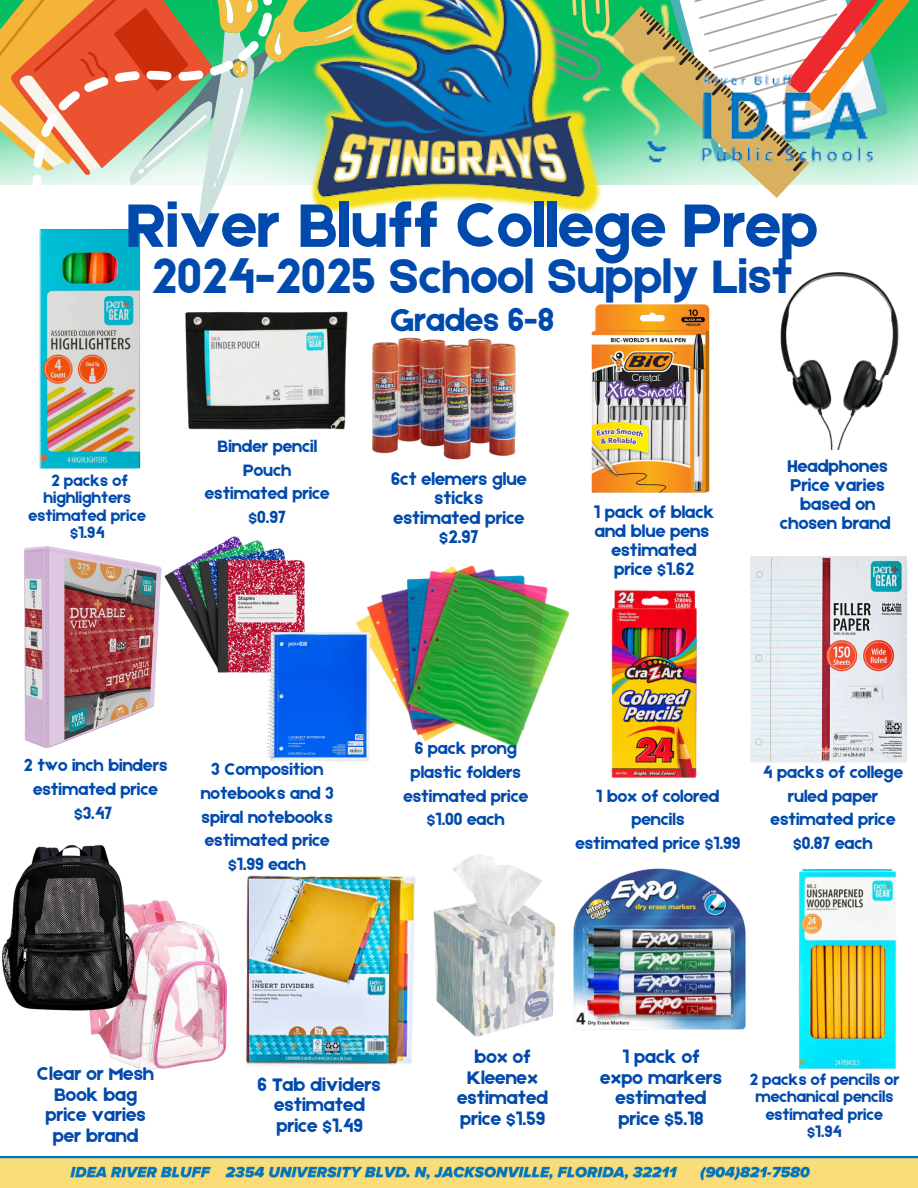
<style>
.page{position:relative;width:918px;height:1188px;background:#fff}
.page>*{position:absolute;margin:0;border:0;box-sizing:border-box;transform-origin:0 0}
.t1{font:65.1px "Etna";color:#004aad}
.t2{font:49.95px "Etna";color:#004aad}
.t3{font:33.45px "Etna";color:#004aad}
.t4{font:19.35px/20.5px "Etna";color:#004aad;text-align:center}
.t5{font:18.45px/19.5px "Etna";color:#004aad;text-align:center}
.t6{font:18px/19.2px "Etna";color:#004aad;text-align:center}
.t7{font:17.55px/23.7px "Etna";color:#004aad;text-align:center}
.t8{font:16.5px/17.5px "Etna";color:#004aad;text-align:center}
</style>
<div class="page">
<img style="left:0;top:1157px;width:918px;height:31px">
<img style="left:245px;top:311px;width:103px;height:119px">
<img style="left:798px;top:870px;width:99px;height:200px">
<img style="left:372px;top:337px;width:144px;height:123px">
<img style="left:780px;top:272px;width:119px;height:177px">
<img style="left:449px;top:854px;width:100px;height:182px">
<img style="left:549px;top:868px;width:197px;height:162px">
<img style="left:356px;top:565px;width:202px;height:183px">
<img style="left:750px;top:556px;width:158px;height:207px">
<img style="left:39px;top:229px;width:206px;height:240px">
<img style="left:247px;top:875px;width:202px;height:192px">
<svg style="left:89px;top:218px;width:156px;height:26px"></svg>
<img style="left:311px;top:0;width:196px;height:214px">
<svg style="left:0;top:0;width:462px;height:201px;background:#a9a77f"></svg>
<img style="left:90px;top:900px;width:157px;height:170px">
<img style="left:2px;top:845px;width:156px;height:171px">
<img style="left:24px;top:546px;width:131px;height:202px">
<img style="left:152px;top:536px;width:153px;height:151px">
<img style="left:591px;top:304px;width:119px;height:188px">
<img style="left:558px;top:586px;width:194px;height:192px">
<img style="left:248px;top:626px;width:142px;height:136px">
<img style="left:507px;top:0;width:411px;height:214px">
<h3 class="t1" style="left:126px;top:180px;width:693px">River Bluff College Prep</h3>
<p class="t2" style="left:151px;top:241px;width:643px">2024-2025 School Supply List</p>
<p class="t3" style="left:390px;top:297px;width:165px">Grades 6-8</p>
<h3 class="t8" style="left:43px;top:471px;width:89px">2 packs of highlighters</h3>
<h3 class="t8" style="left:29px;top:506px;width:119px">estimated price $1.94</h3>
<p class="t7" style="left:205px;top:433px;width:126px">Binder pencil<br>Pouch estimated price $0.97</p>
<p class="t5" style="left:391px;top:468px;width:137px">6ct elemers glue sticks estimated price $2.97</p>
<p class="t6" style="left:594px;top:501px;width:123px">1 pack of black and blue pens estimated price $1.62</p>
<h3 class="t6" style="left:780px;top:455px;width:112px">Headphones<br>Price varies based on chosen brand</h3>
<p class="t7" style="left:24px;top:753px;width:145px">2 two inch binders estimated price $3.47</p>
<h3 class="t7" style="left:201px;top:757px;width:135px">3 Composition notebooks and 3 spiral notebooks estimated price $1.99 each</h3>
<p class="t7" style="left:403px;top:736px;width:126px">6 pack prong plastic folders estimated price $1.00 each</p>
<p class="t7" style="left:575px;top:783px;width:167px">1 box of colored pencils<br>estimated price $1.99</p>
<p class="t7" style="left:763px;top:760px;width:142px">4 packs of college ruled paper estimated price $0.87 each</p>
<p class="t4" style="left:37px;top:1063px;width:119px">Clear or Mesh<br>Book bag price varies per brand</p>
<p class="t4" style="left:258px;top:1073px;width:125px">6 Tab dividers estimated price $1.49</p>
<h3 class="t4" style="left:457px;top:1045px;width:93px">box of<br>Kleenex estimated price $1.59</h3>
<h3 class="t4" style="left:600px;top:1045px;width:124px">1 pack of expo markers estimated price $5.18</h3>
<p class="t8" style="left:749px;top:1070px;width:151px">2 packs of pencils or mechanical pencils</p>
<p class="t8" style="left:766px;top:1105px;width:119px">estimated price $1.94</p>
</div>
